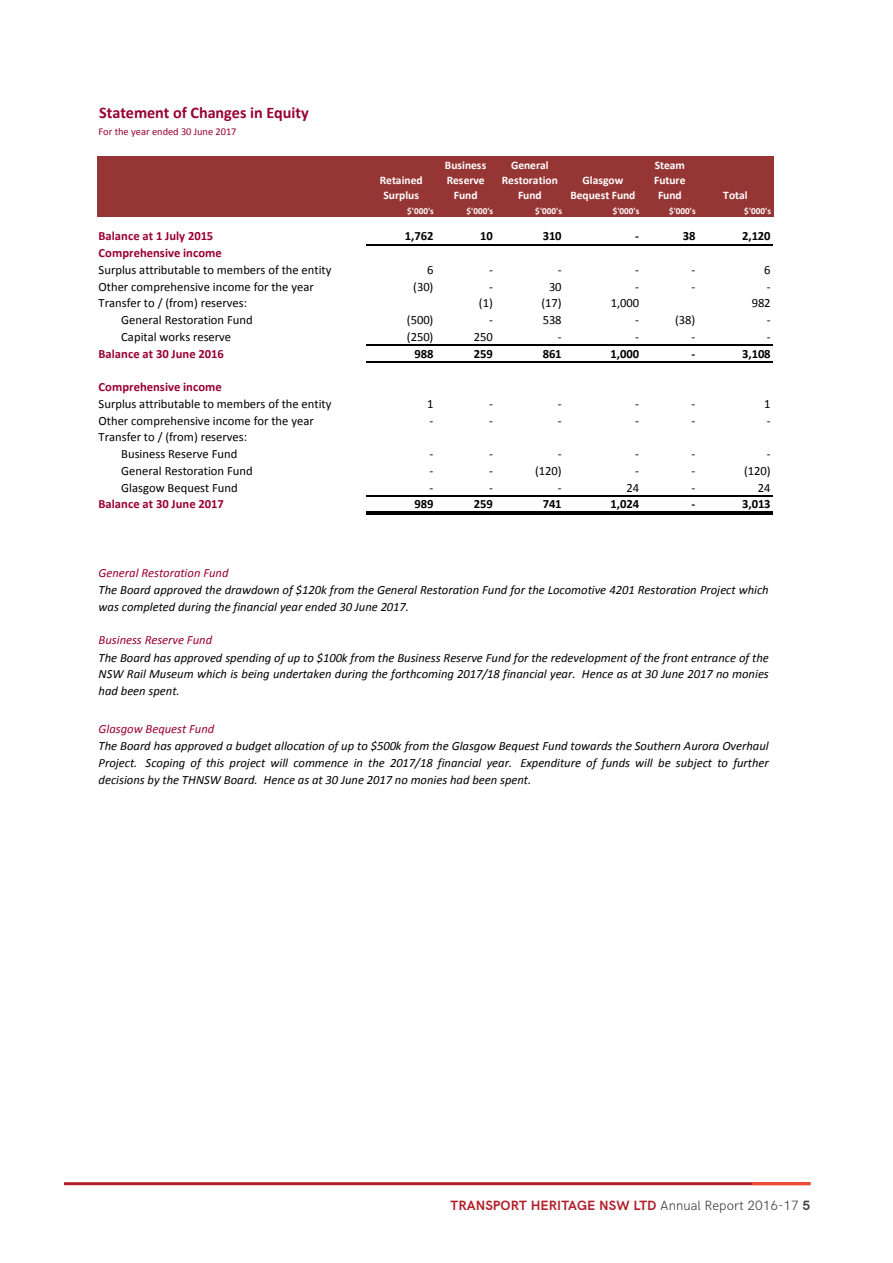
<style>
.page{position:relative;width:893px;height:1263px;background:#fff}
.page>*{position:absolute;margin:0;border:0;box-sizing:border-box;transform-origin:0 0}
.t1{font:700 16.2px "Calibri";letter-spacing:-.005em;color:#903}
.t2{font:700 13.5px "HK Grotesk";letter-spacing:.005em;color:#b21e28}
.t3{font:italic 12.6px/16.8px "Calibri";color:#000;text-align:justify}
.t4{font:12.6px/16.8px "Calibri";color:#000}
.t5{font:700 12.6px "Calibri";color:#903}
.t6{font:italic 12.6px "Calibri";color:#903}
.t7{font:700 12.6px "Calibri";letter-spacing:-.005em;color:#000}
.t8{font:700 11.55px/15.1px "Calibri";letter-spacing:-.005em;color:#fff;text-align:center}
.t9{font:10.5px "Calibri";letter-spacing:-.005em;color:#903}
.t10{font:700 9.15px "Calibri";letter-spacing:.005em;color:#fff}
.s1{font-weight:300;color:#414042}
.s2{color:#414042}
</style>
<div class="page">
<div style="left:97px;top:156px;width:676px;height:61px;background:#963634"></div>
<hr style="left:366px;top:244px;width:407px;height:1px;background:#000">
<hr style="left:366px;top:345px;width:407px;height:1px;background:#000">
<hr style="left:366px;top:361px;width:407px;height:1px;background:#000">
<hr style="left:366px;top:495px;width:407px;height:1px;background:#000">
<hr style="left:366px;top:512px;width:407px;height:1px;background:#000">
<hr style="left:366px;top:514px;width:407px;height:1px;background:#000">
<hr style="left:64px;top:1182px;width:746px;height:3px;background:#b21e28">
<hr style="left:752px;top:1182px;width:58px;height:3px;background:#f04e37">
<p class="t1" style="left:99px;top:102px;width:211px">Statement of Changes in Equity</p>
<p class="t9" style="left:98px;top:125px;width:140px">For the year ended 30 June 2017</p>
<p class="t8" style="left:380px;top:173px;width:44px">Retained<br>Surplus</p>
<p class="t8" style="left:445px;top:158px;width:43px">Business<br>Reserve<br>Fund</p>
<p class="t8" style="left:502px;top:158px;width:58px">General<br>Restoration<br>Fund</p>
<p class="t8" style="left:570px;top:173px;width:67px">Glasgow<br>Bequest Fund</p>
<p class="t8" style="left:654px;top:158px;width:33px">Steam<br>Future<br>Fund</p>
<p class="t8" style="left:723px;top:188px;width:26px">Total</p>
<p class="t10" style="left:407px;top:205px;width:28px">$'000's</p>
<p class="t10" style="left:467px;top:205px;width:28px">$'000's</p>
<p class="t10" style="left:535px;top:205px;width:28px">$'000's</p>
<p class="t10" style="left:613px;top:205px;width:28px">$'000's</p>
<p class="t10" style="left:669px;top:205px;width:28px">$'000's</p>
<p class="t10" style="left:744px;top:205px;width:28px">$'000's</p>
<p class="t5" style="left:99px;top:228px;width:116px">Balance at 1 July 2015</p>
<p class="t7" style="left:405px;top:228px;width:30px">1,762</p>
<p class="t7" style="left:480px;top:228px;width:14px">10</p>
<p class="t7" style="left:543px;top:228px;width:20px">310</p>
<p class="t7" style="left:635px;top:228px;width:5px">-</p>
<p class="t7" style="left:683px;top:228px;width:14px">38</p>
<p class="t7" style="left:742px;top:228px;width:30px">2,120</p>
<p class="t5" style="left:99px;top:245px;width:125px">Comprehensive income</p>
<p class="t4" style="left:99px;top:261px;width:234px">Surplus attributable to members of the entity</p>
<p class="t4" style="left:427px;top:261px;width:8px">6</p>
<p class="t4" style="left:489px;top:261px;width:5px">-</p>
<p class="t4" style="left:558px;top:261px;width:5px">-</p>
<p class="t4" style="left:635px;top:261px;width:5px">-</p>
<p class="t4" style="left:692px;top:261px;width:5px">-</p>
<p class="t4" style="left:764px;top:261px;width:8px">6</p>
<p class="t4" style="left:99px;top:278px;width:217px">Other comprehensive income for the year</p>
<p class="t4" style="left:413px;top:278px;width:22px">(30)</p>
<p class="t4" style="left:489px;top:278px;width:5px">-</p>
<p class="t4" style="left:549px;top:278px;width:14px">30</p>
<p class="t4" style="left:635px;top:278px;width:5px">-</p>
<p class="t4" style="left:692px;top:278px;width:5px">-</p>
<p class="t4" style="left:767px;top:278px;width:5px">-</p>
<p class="t4" style="left:99px;top:295px;width:150px">Transfer to / (from) reserves:</p>
<p class="t4" style="left:479px;top:295px;width:15px">(1)</p>
<p class="t4" style="left:541px;top:295px;width:22px">(17)</p>
<p class="t4" style="left:611px;top:295px;width:30px">1,000</p>
<p class="t4" style="left:752px;top:295px;width:20px">982</p>
<p class="t4" style="left:121px;top:312px;width:133px">General Restoration Fund</p>
<p class="t4" style="left:407px;top:312px;width:28px">(500)</p>
<p class="t4" style="left:489px;top:312px;width:5px">-</p>
<p class="t4" style="left:543px;top:312px;width:20px">538</p>
<p class="t4" style="left:635px;top:312px;width:5px">-</p>
<p class="t4" style="left:675px;top:312px;width:22px">(38)</p>
<p class="t4" style="left:767px;top:312px;width:5px">-</p>
<p class="t4" style="left:121px;top:328px;width:111px">Capital works reserve</p>
<p class="t4" style="left:407px;top:328px;width:28px">(250)</p>
<p class="t4" style="left:474px;top:328px;width:20px">250</p>
<p class="t4" style="left:558px;top:328px;width:5px">-</p>
<p class="t4" style="left:635px;top:328px;width:5px">-</p>
<p class="t4" style="left:692px;top:328px;width:5px">-</p>
<p class="t4" style="left:767px;top:328px;width:5px">-</p>
<p class="t5" style="left:99px;top:345px;width:127px">Balance at 30 June 2016</p>
<p class="t7" style="left:414px;top:345px;width:20px">988</p>
<p class="t7" style="left:474px;top:345px;width:20px">259</p>
<p class="t7" style="left:543px;top:345px;width:20px">861</p>
<p class="t7" style="left:611px;top:345px;width:30px">1,000</p>
<p class="t7" style="left:692px;top:345px;width:5px">-</p>
<p class="t7" style="left:742px;top:345px;width:30px">3,108</p>
<p class="t5" style="left:99px;top:379px;width:125px">Comprehensive income</p>
<p class="t4" style="left:99px;top:395px;width:234px">Surplus attributable to members of the entity</p>
<p class="t4" style="left:427px;top:395px;width:8px">1</p>
<p class="t4" style="left:489px;top:395px;width:5px">-</p>
<p class="t4" style="left:558px;top:395px;width:5px">-</p>
<p class="t4" style="left:635px;top:395px;width:5px">-</p>
<p class="t4" style="left:692px;top:395px;width:5px">-</p>
<p class="t4" style="left:764px;top:395px;width:8px">1</p>
<p class="t4" style="left:99px;top:412px;width:217px">Other comprehensive income for the year</p>
<p class="t4" style="left:430px;top:412px;width:5px">-</p>
<p class="t4" style="left:489px;top:412px;width:5px">-</p>
<p class="t4" style="left:558px;top:412px;width:5px">-</p>
<p class="t4" style="left:635px;top:412px;width:5px">-</p>
<p class="t4" style="left:692px;top:412px;width:5px">-</p>
<p class="t4" style="left:767px;top:412px;width:5px">-</p>
<p class="t4" style="left:121px;top:429px;width:127px;text-indent:-23px">Transfer to / (from) reserves:<br>Business Reserve Fund</p>
<p class="t4" style="left:430px;top:446px;width:5px">-</p>
<p class="t4" style="left:489px;top:446px;width:5px">-</p>
<p class="t4" style="left:558px;top:446px;width:5px">-</p>
<p class="t4" style="left:635px;top:446px;width:5px">-</p>
<p class="t4" style="left:692px;top:446px;width:5px">-</p>
<p class="t4" style="left:767px;top:446px;width:5px">-</p>
<p class="t4" style="left:121px;top:462px;width:133px">General Restoration Fund</p>
<p class="t4" style="left:430px;top:462px;width:5px">-</p>
<p class="t4" style="left:489px;top:462px;width:5px">-</p>
<p class="t4" style="left:535px;top:462px;width:28px">(120)</p>
<p class="t4" style="left:635px;top:462px;width:5px">-</p>
<p class="t4" style="left:692px;top:462px;width:5px">-</p>
<p class="t4" style="left:744px;top:462px;width:28px">(120)</p>
<p class="t4" style="left:121px;top:479px;width:118px">Glasgow Bequest Fund</p>
<p class="t4" style="left:430px;top:479px;width:5px">-</p>
<p class="t4" style="left:489px;top:479px;width:5px">-</p>
<p class="t4" style="left:558px;top:479px;width:5px">-</p>
<p class="t4" style="left:626px;top:479px;width:14px">24</p>
<p class="t4" style="left:692px;top:479px;width:5px">-</p>
<p class="t4" style="left:758px;top:479px;width:14px">24</p>
<p class="t5" style="left:99px;top:496px;width:127px">Balance at 30 June 2017</p>
<p class="t7" style="left:414px;top:496px;width:20px">989</p>
<p class="t7" style="left:474px;top:496px;width:20px">259</p>
<p class="t7" style="left:543px;top:496px;width:20px">741</p>
<p class="t7" style="left:611px;top:496px;width:30px">1,024</p>
<p class="t7" style="left:692px;top:496px;width:5px">-</p>
<p class="t7" style="left:742px;top:496px;width:30px">3,013</p>
<p class="t6" style="left:99px;top:564px;width:131px">General Restoration Fund</p>
<p class="t3" style="left:99px;top:581px;width:672px">The Board approved the drawdown of $120k from the General Restoration Fund for the Locomotive 4201 Restoration Project which was completed during the financial year ended 30 June 2017.</p>
<p class="t3" style="left:99px;top:649px;width:672px">The Board has approved spending of up to $100k from the Business Reserve Fund for the redevelopment of the front entrance of the NSW Rail Museum which is being undertaken during the forthcoming 2017/18 financial year. Hence as at 30 June 2017 no monies had been spent.</p>
<p class="t6" style="left:99px;top:632px;width:115px">Business Reserve Fund</p>
<p class="t6" style="left:99px;top:720px;width:117px">Glasgow Bequest Fund</p>
<p class="t3" style="left:99px;top:737px;width:672px">The Board has approved a budget allocation of up to $500k from the Glasgow Bequest Fund towards the Southern Aurora Overhaul Project. Scoping of this project will commence in the 2017/18 financial year. Expenditure of funds will be subject to further decisions by the THNSW Board. Hence as at 30 June 2017 no monies had been spent.</p>
<p class="t2" style="left:450px;top:1195px;width:361px">TRANSPORT HERITAGE NSW LTD <span class="s1">Annual Report 2016-17</span> <span class="s2">5</span></p>
</div>
